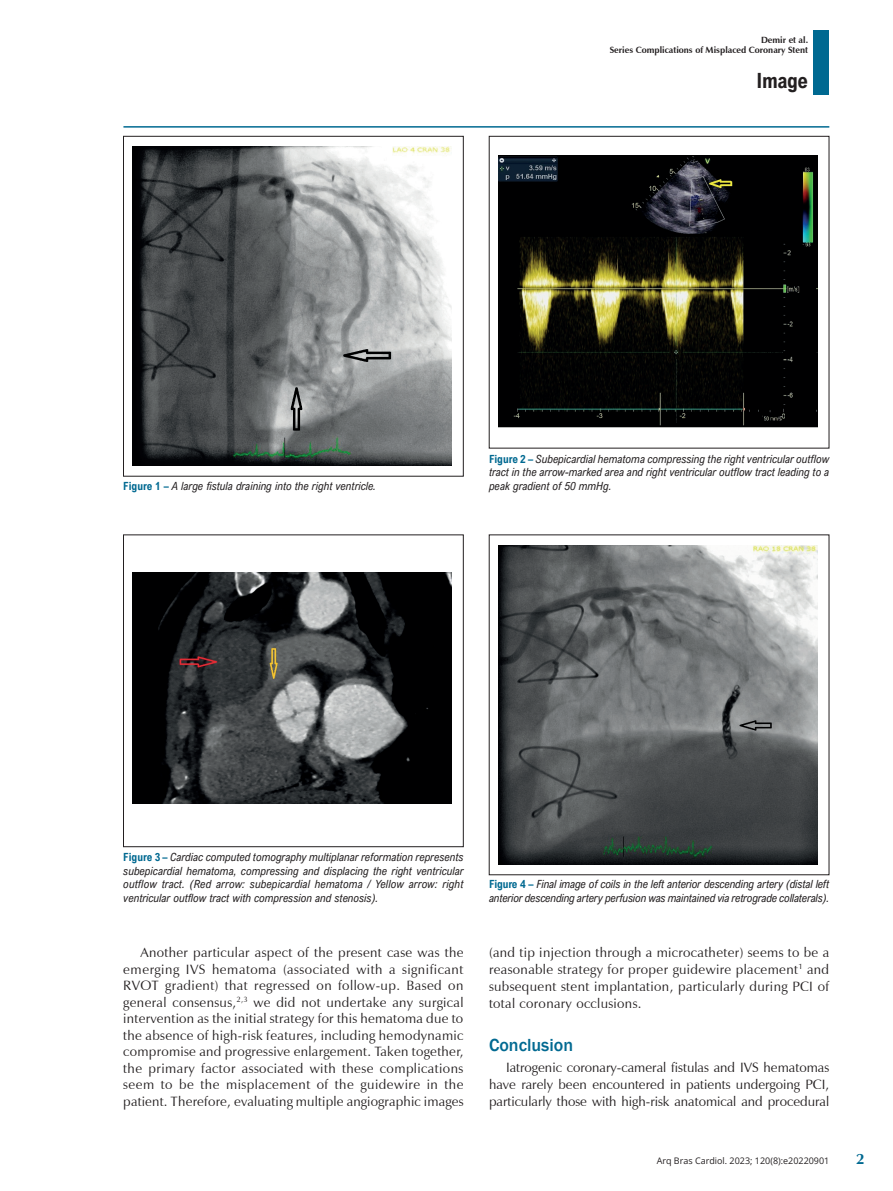
<style>
.page{position:relative;width:893px;height:1191px;background:#fff}
.page>*{position:absolute;margin:0;border:0;box-sizing:border-box;transform-origin:0 0}
.t1{font:700 21px "Arial Nova Cond";letter-spacing:-.02em;color:#231f20}
._02_-_TITULO_-_MATERIA{font:500 18px "Franklin Gothic";color:#006991}
.t2{font:700 15px "Zapf Humanist 601 BT";color:#006991}
._01-TEXTO_BASICO{font:13.5px/16.5px "Zapf Humanist 601 BT";letter-spacing:.01em;color:#231f20;text-align:justify}
._06_-_LEGENDA_FIGURA_E_TABELA{font:italic 11.25px/13.5px "Arial Nova Cond";letter-spacing:-.005em;color:#231f20;text-align:justify}
.t3{font:700 9px/10.8px "Zapf Humanist 601 BT";color:#231f20;text-align:right}
.t4{font:9px "Open Sans";color:#231f20}
.s1{font-weight:700;font-style:normal;color:#006991}
</style>
<div class="page">
<hr style="left:123px;top:126px;width:706px;height:2px;background:#006991">
<div style="left:813px;top:30px;width:16px;height:64px;background:#006991"></div>
<img style="left:133px;top:147px;width:319px;height:319px">
<div style="left:123px;top:136px;width:340px;height:340px;border:1px solid #231f20"></div>
<img style="left:499px;top:545px;width:318px;height:319px">
<img style="left:499px;top:155px;width:318px;height:272px">
<img style="left:133px;top:572px;width:319px;height:231px">
<div style="left:123px;top:534px;width:340px;height:313px;border:1px solid #231f20"></div>
<p class="t3" style="left:610px;top:34px;width:200px">Demir et al.<br>Series Complications of Misplaced Coronary Stent</p>
<h1 class="t1" style="left:756px;top:67px;width:53px">Image</h1>
<p class="_06_-_LEGENDA_FIGURA_E_TABELA" style="left:123px;top:479px;width:254px"><span class="s1">Figure 1 –</span> A large fistula draining into the right ventricle.</p>
<p class="_06_-_LEGENDA_FIGURA_E_TABELA" style="left:489px;top:452px;width:342px"><span class="s1">Figure 2 –</span> Subepicardial hematoma compressing the right ventricular outflow tract in the arrow-marked area and right ventricular outflow tract leading to a peak gradient of 50 mmHg.</p>
<p class="_06_-_LEGENDA_FIGURA_E_TABELA" style="left:123px;top:850px;width:342px"><span class="s1">Figure 3 –</span> Cardiac computed tomography multiplanar reformation represents subepicardial hematoma, compressing and displacing the right ventricular outflow tract. (Red arrow: subepicardial hematoma / Yellow arrow: right ventricular outflow tract with compression and stenosis).</p>
<p class="_06_-_LEGENDA_FIGURA_E_TABELA" style="left:489px;top:877px;width:342px"><span class="s1">Figure 4 –</span> Final image of coils in the left anterior descending artery (distal left anterior descending artery perfusion was maintained via retrograde collaterals).</p>
<p class="_01-TEXTO_BASICO" style="left:123px;top:944px;width:342px;text-indent:17px">Another particular aspect of the present case was the emerging IVS hematoma (associated with a significant RVOT gradient) that regressed on follow-up. Based on general consensus,<sup>2,3</sup> we did not undertake any surgical intervention as the initial strategy for this hematoma due to the absence of high-risk features, including hemodynamic compromise and progressive enlargement. Taken together, the primary factor associated with these complications seem to be the misplacement of the guidewire in the patient. Therefore, evaluating multiple angiographic images</p>
<p class="_01-TEXTO_BASICO" style="left:489px;top:944px;width:342px">(and tip injection through a microcatheter) seems to be a reasonable strategy for proper guidewire placement<sup>1</sup> and subsequent stent implantation, particularly during PCI of total coronary occlusions.</p>
<p class="_02_-_TITULO_-_MATERIA" style="left:489px;top:1034px;width:86px">Conclusion</p>
<p class="_01-TEXTO_BASICO" style="left:489px;top:1059px;width:342px;text-indent:17px">Iatrogenic coronary-cameral fistulas and IVS hematomas have rarely been encountered in patients undergoing PCI, particularly those with high-risk anatomical and procedural</p>
<p class="t4" style="left:657px;top:1154px;width:174px">Arq Bras Cardiol. 2023; 120(8):e20220901</p>
<p class="t2" style="left:856px;top:1149px;width:10px">2</p>
</div>
